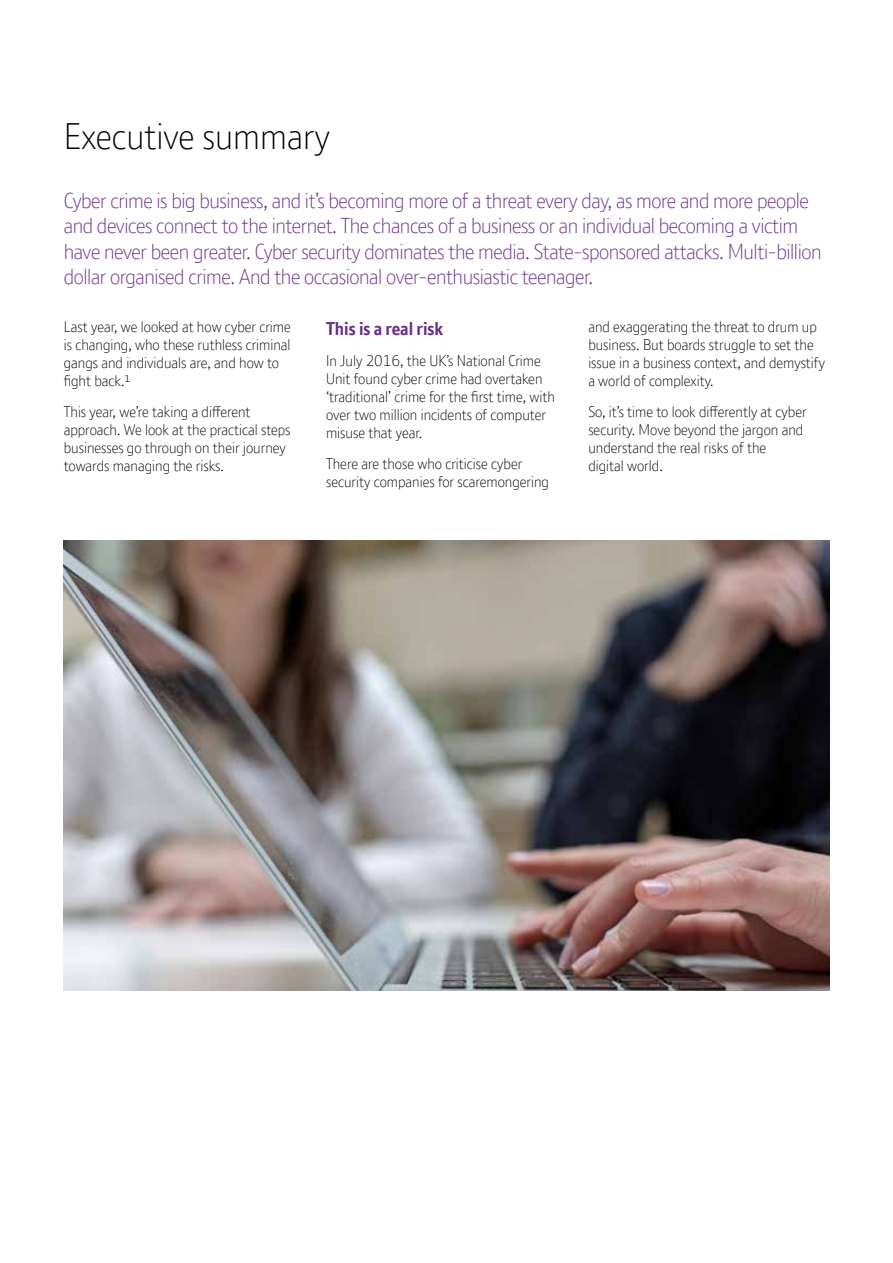
<style>
.page{position:relative;width:893px;height:1263px;background:#fff}
.page>*{position:absolute;margin:0;border:0;box-sizing:border-box;transform-origin:0 0}
.t1{font:300 36px "BT Font";color:#000}
.t2{font:300 21px/25.5px "BT Font";letter-spacing:-.02em;color:#662d91}
.t3{font:700 18px "BT Font";color:#662d91}
.t4{font:300 15px/18px "BT Font";color:#000}
</style>
<div class="page">
<img style="left:64px;top:540px;width:765px;height:450px">
<h1 class="t1" style="left:64px;top:113px;width:268px">Executive summary</h1>
<p class="t2" style="left:64px;top:187px;width:759px">Cyber crime is big business, and it’s becoming more of a threat every day, as more and more people and devices connect to the internet. The chances of a business or an individual becoming a victim have never been greater. Cyber security dominates the media. State-sponsored attacks. Multi-billion dollar organised crime. And the occasional over-enthusiastic teenager.</p>
<p class="t4" style="left:64px;top:317px;width:229px">Last year, we looked at how cyber crime is changing, who these ruthless criminal gangs and individuals are, and how to fight back.¹</p>
<p class="t4" style="left:64px;top:402px;width:228px">This year, we’re taking a different approach. We look at the practical steps businesses go through on their journey towards managing the risks.</p>
<p class="t4" style="left:588px;top:317px;width:238px">and exaggerating the threat to drum up business. But boards struggle to set the issue in a business context, and demystify a world of complexity.</p>
<p class="t4" style="left:588px;top:402px;width:220px">So, it’s time to look differently at cyber security. Move beyond the jargon and understand the real risks of the<br>digital world.</p>
<p class="t3" style="left:326px;top:317px;width:119px">This is a real risk</p>
<p class="t4" style="left:326px;top:351px;width:230px">In July 2016, the UK’s National Crime Unit found cyber crime had overtaken ‘traditional’ crime for the first time, with over two million incidents of computer misuse that year.</p>
<p class="t4" style="left:326px;top:454px;width:225px">There are those who criticise cyber security companies for scaremongering</p>
</div>
